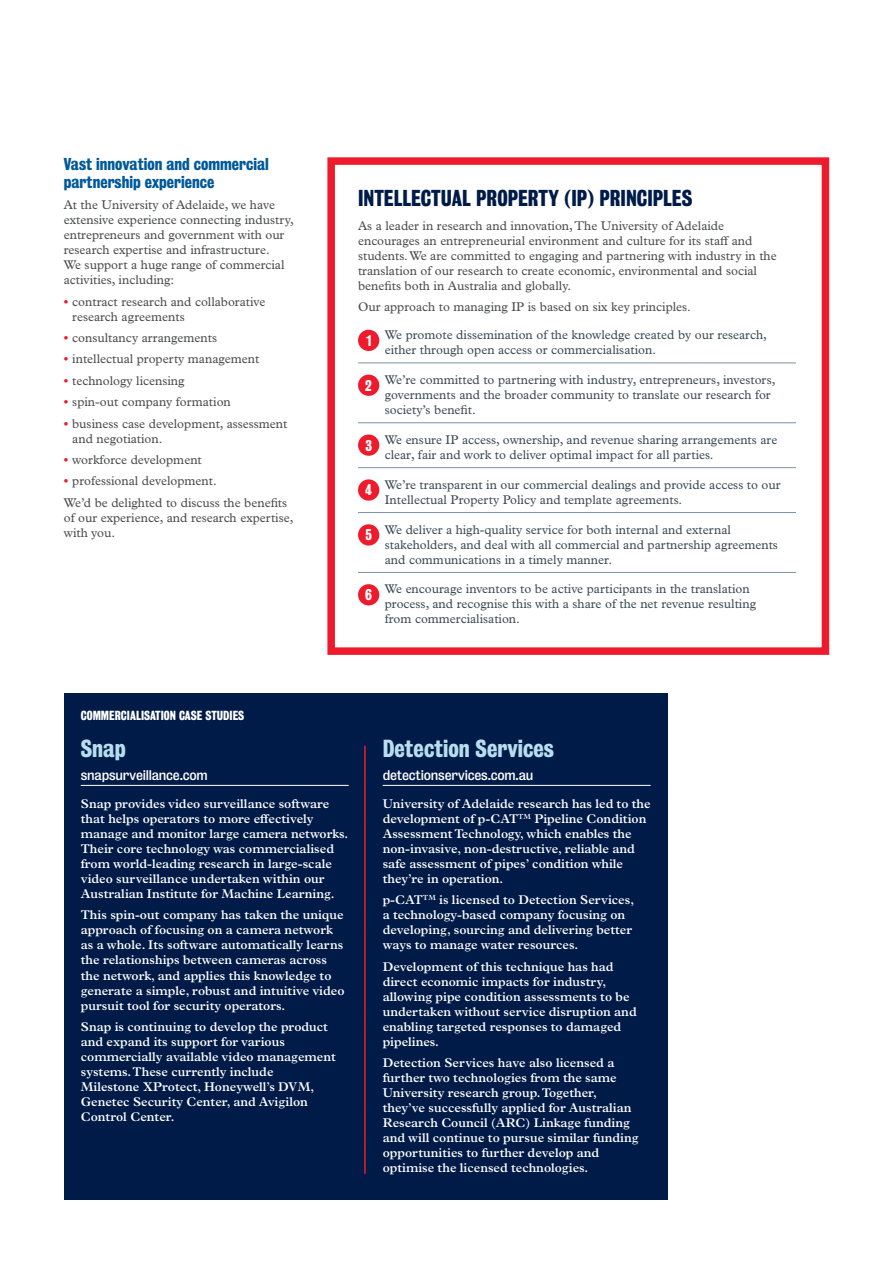
<style>
.page{position:relative;width:893px;height:1263px;background:#fff}
.page>*{position:absolute;margin:0;border:0;box-sizing:border-box;transform-origin:0 0}
.body_copy_reverse{font:700 22.5px "Bureau Grot Condensed";color:#b8dded}
.t1{font:700 21px "Bureau Grot Condensed";color:#001b48}
.t2{font:700 15.75px/18px "Bureau Grot Condensed";color:#00599b}
.t3{font:700 14.25px "Bureau Grot Condensed";color:#fff}
.body_copy_reverse-2{font:600 12.75px/15px "Plantin MT Std";color:#fff}
.Body_Text{font:12.75px/15px "Plantin MT Std";color:#4b4c4d}
.Body_Text-2{font:12.75px/15px "Plantin MT Std";color:#3c4c54}
.t4{font:12.75px "Bureau Grot";letter-spacing:-.02em;color:#fff}
.t5{font:700 12px "Bureau Grot Condensed";color:#fff}
.s1{font-weight:700;color:#ee1b2c}
</style>
<div class="page">
<hr style="left:358px;top:362px;width:438px;height:1px;background:#7a95a0">
<hr style="left:358px;top:422px;width:438px;height:1px;background:#7a95a0">
<hr style="left:358px;top:467px;width:438px;height:1px;background:#7a95a0">
<hr style="left:358px;top:512px;width:438px;height:1px;background:#7a95a0">
<hr style="left:358px;top:572px;width:438px;height:1px;background:#7a95a0">
<div style="left:358px;top:330px;width:21px;height:21px;background:#ee1b2c;border-radius:50%"></div>
<div style="left:358px;top:375px;width:21px;height:21px;background:#ee1b2c;border-radius:50%"></div>
<div style="left:358px;top:434px;width:21px;height:22px;background:#ee1b2c;border-radius:50%"></div>
<div style="left:358px;top:479px;width:21px;height:22px;background:#ee1b2c;border-radius:50%"></div>
<div style="left:358px;top:524px;width:21px;height:21px;background:#ee1b2c;border-radius:50%"></div>
<div style="left:358px;top:584px;width:21px;height:21px;background:#ee1b2c;border-radius:50%"></div>
<div style="left:64px;top:693px;width:604px;height:506px;background:#001b48"></div>
<hr style="left:81px;top:785px;width:268px;height:1px;background:#fff">
<hr style="left:383px;top:785px;width:268px;height:1px;background:#fff">
<hr style="left:364px;top:746px;width:2px;height:428px;background:#ee1b2c">
<div style="left:327px;top:157px;width:502px;height:498px;border:8px solid #ee1b2c"></div>
<h2 class="t2" style="left:64px;top:155px;width:207px">Vast innovation and commercial partnership experience</h2>
<p class="Body_Text" style="left:64px;top:198px;width:232px">At the University of Adelaide, we have extensive experience connecting industry, entrepreneurs and government with our research expertise and infrastructure.<br>We support a huge range of commercial activities, including:</p>
<p class="Body_Text" style="left:72px;top:294px;width:195px;text-indent:-9px"><span class="s1">•</span> contract research and collaborative research agreements</p>
<p class="Body_Text" style="left:64px;top:330px;width:155px"><span class="s1">•</span> consultancy arrangements</p>
<p class="Body_Text" style="left:64px;top:352px;width:197px"><span class="s1">•</span> intellectual property management</p>
<p class="Body_Text" style="left:64px;top:373px;width:122px"><span class="s1">•</span> technology licensing</p>
<p class="Body_Text" style="left:64px;top:394px;width:169px"><span class="s1">•</span> spin-out company formation</p>
<p class="Body_Text" style="left:72px;top:416px;width:217px;text-indent:-9px"><span class="s1">•</span> business case development, assessment and negotiation.</p>
<p class="Body_Text" style="left:64px;top:452px;width:140px"><span class="s1">•</span> workforce development</p>
<p class="Body_Text" style="left:64px;top:474px;width:155px"><span class="s1">•</span> professional development.</p>
<p class="Body_Text" style="left:64px;top:495px;width:231px">We’d be delighted to discuss the benefits of our experience, and research expertise, with you.</p>
<h2 class="t1" style="left:358px;top:186px;width:336px">INTELLECTUAL PROPERTY (IP) PRINCIPLES</h2>
<p class="Body_Text" style="left:358px;top:218px;width:420px">As a leader in research and innovation, The University of Adelaide encourages an entrepreneurial environment and culture for its staff and students. We are committed to engaging and partnering with industry in the translation of our research to create economic, environmental and social benefits both in Australia and globally.</p>
<p class="Body_Text" style="left:358px;top:300px;width:334px">Our approach to managing IP is based on six key principles.</p>
<h2 class="t3" style="left:366px;top:332px;width:7px">1</h2>
<p class="Body_Text-2" style="left:385px;top:327px;width:384px">We promote dissemination of the knowledge created by our research, either through open access or commercialisation.</p>
<h2 class="t3" style="left:365px;top:377px;width:8px">2</h2>
<p class="Body_Text-2" style="left:385px;top:372px;width:392px">We’re committed to partnering with industry, entrepreneurs, investors, governments and the broader community to translate our research for society’s benefit.</p>
<h2 class="t3" style="left:365px;top:437px;width:8px">3</h2>
<p class="Body_Text-2" style="left:385px;top:432px;width:394px">We ensure IP access, ownership, and revenue sharing arrangements are clear, fair and work to deliver optimal impact for all parties.</p>
<h2 class="t3" style="left:365px;top:482px;width:8px">4</h2>
<p class="Body_Text-2" style="left:385px;top:477px;width:397px">We’re transparent in our commercial dealings and provide access to our<br>Intellectual Property Policy and template agreements.</p>
<h2 class="t3" style="left:365px;top:527px;width:8px">5</h2>
<p class="Body_Text-2" style="left:385px;top:522px;width:395px">We deliver a high-quality service for both internal and external stakeholders, and deal with all commercial and partnership agreements and communications in a timely manner.</p>
<h2 class="t3" style="left:365px;top:587px;width:8px">6</h2>
<p class="Body_Text-2" style="left:385px;top:582px;width:373px">We encourage inventors to be active participants in the translation process, and recognise this with a share of the net revenue resulting from commercialisation.</p>
<h4 class="t5" style="left:81px;top:708px;width:165px">COMMERCIALISATION CASE STUDIES</h4>
<h2 class="body_copy_reverse" style="left:81px;top:735px;width:46px">Snap</h2>
<p class="t4" style="left:81px;top:768px;width:129px">snapsurveillance.com</p>
<p class="body_copy_reverse-2" style="left:81px;top:796px;width:269px">Snap provides video surveillance software that helps operators to more effectively manage and monitor large camera networks.<br>Their core technology was commercialised from world-leading research in large-scale video surveillance undertaken within our Australian Institute for Machine Learning.</p>
<p class="body_copy_reverse-2" style="left:81px;top:908px;width:265px">This spin-out company has taken the unique approach of focusing on a camera network as a whole. Its software automatically learns the relationships between cameras across the network, and applies this knowledge to generate a simple, robust and intuitive video pursuit tool for security operators.</p>
<p class="body_copy_reverse-2" style="left:81px;top:1019px;width:257px">Snap is continuing to develop the product and expand its support for various commercially available video management systems. These currently include<br>Milestone XProtect, Honeywell’s DVM, Genetec Security Center, and Avigilon Control Center.</p>
<p class="body_copy_reverse" style="left:383px;top:735px;width:173px">Detection Services</p>
<p class="t4" style="left:383px;top:768px;width:152px">detectionservices.com.au</p>
<p class="body_copy_reverse-2" style="left:383px;top:796px;width:269px">University of Adelaide research has led to the development of p-CAT<sup>TM</sup> Pipeline Condition Assessment Technology, which enables the non-invasive, non-destructive, reliable and safe assessment of pipes’ condition while they’re in operation.</p>
<p class="body_copy_reverse-2" style="left:383px;top:893px;width:253px">p-CAT<sup>TM</sup> is licensed to Detection Services, a technology-based company focusing on developing, sourcing and delivering better ways to manage water resources.</p>
<p class="body_copy_reverse-2" style="left:383px;top:959px;width:255px">Development of this technique has had direct economic impacts for industry, allowing pipe condition assessments to be undertaken without service disruption and enabling targeted responses to damaged pipelines.</p>
<p class="body_copy_reverse-2" style="left:383px;top:1055px;width:257px">Detection Services have also licensed a further two technologies from the same University research group. Together, they’ve successfully applied for Australian Research Council (ARC) Linkage funding and will continue to pursue similar funding opportunities to further develop and optimise the licensed technologies.</p>
</div>
